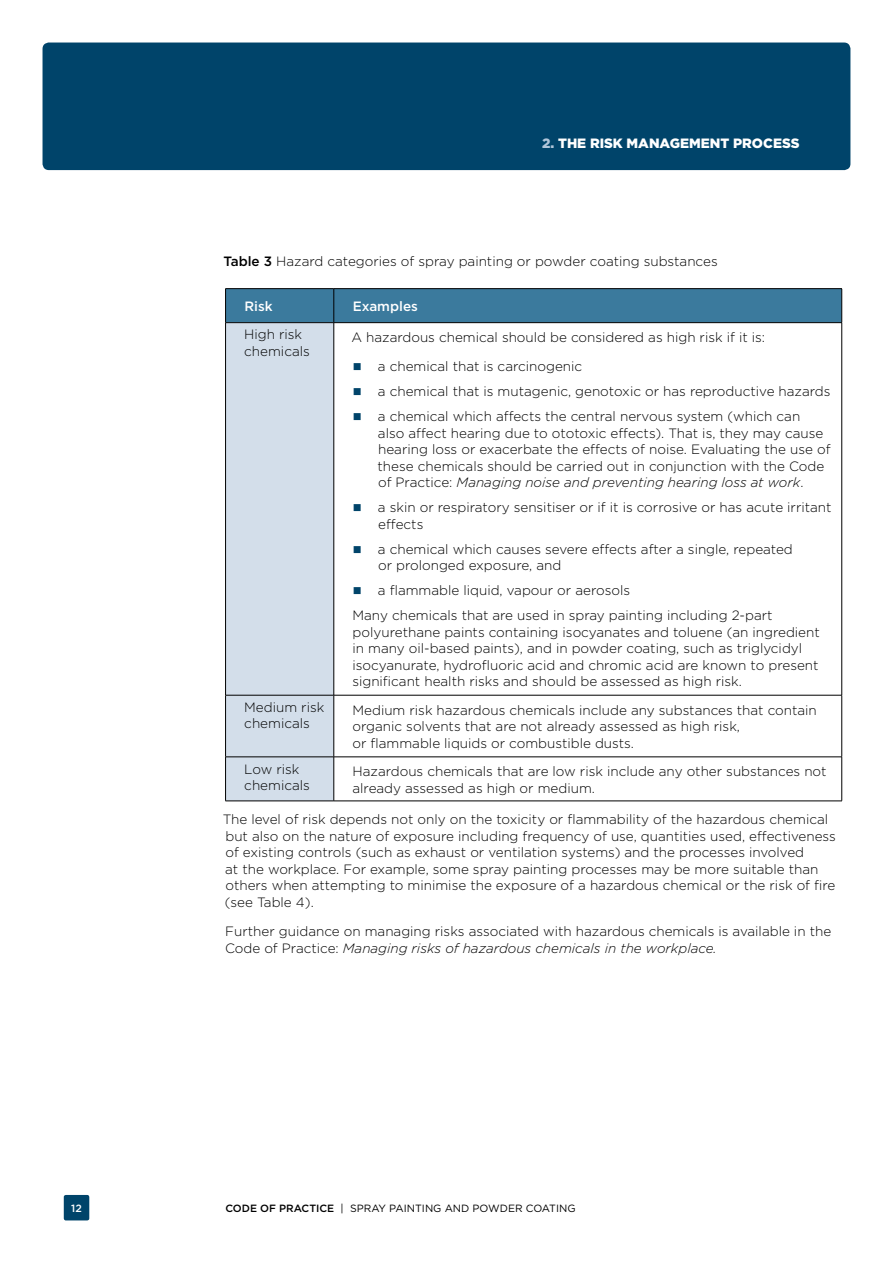
<style>
.page{position:relative;width:893px;height:1263px;background:#fff}
.page>*{position:absolute;margin:0;border:0;box-sizing:border-box;transform-origin:0 0}
.t1{font:300 13.5px/16.5px "Gotham";color:#000}
.t2{font:900 13.5px "Gotham";color:#fff}
.t3{font:500 13.5px "Gotham";color:#fff}
.t4{font:10.5px "Gotham";color:#000}
.t5{font:500 10.5px "Gotham";color:#fff}
.s1{color:#b1c6da}
.s2{font-weight:500}
.s3{font-style:italic}
</style>
<div class="page">
<div style="left:43px;top:43px;width:807px;height:127px;background:#00446a;border-radius:6px"></div>
<div style="left:64px;top:1195px;width:25px;height:25px;background:#00446a;border-radius:2px"></div>
<div style="left:226px;top:289px;width:615px;height:33px;background:#3b7a9d"></div>
<svg style="left:226px;top:323px;width:108px;height:478px;fill:#d3deea"></svg>
<hr style="left:225px;top:288px;width:109px;height:1px;background:#000">
<hr style="left:225px;top:289px;width:1px;height:33px;background:#000">
<hr style="left:334px;top:288px;width:508px;height:1px;background:#000">
<hr style="left:334px;top:289px;width:1px;height:33px;background:#000">
<hr style="left:841px;top:289px;width:1px;height:33px;background:#000">
<hr style="left:225px;top:322px;width:109px;height:1px;background:#000">
<hr style="left:334px;top:322px;width:508px;height:1px;background:#000">
<hr style="left:225px;top:323px;width:1px;height:372px;background:#000">
<hr style="left:334px;top:323px;width:1px;height:372px;background:#000">
<hr style="left:841px;top:323px;width:1px;height:372px;background:#000">
<hr style="left:225px;top:695px;width:109px;height:1px;background:#000">
<hr style="left:225px;top:695px;width:1px;height:62px;background:#000">
<hr style="left:334px;top:695px;width:508px;height:1px;background:#000">
<hr style="left:334px;top:695px;width:1px;height:62px;background:#000">
<hr style="left:841px;top:695px;width:1px;height:62px;background:#000">
<hr style="left:225px;top:757px;width:109px;height:1px;background:#000">
<hr style="left:225px;top:757px;width:1px;height:44px;background:#000">
<hr style="left:334px;top:757px;width:508px;height:1px;background:#000">
<hr style="left:334px;top:757px;width:1px;height:44px;background:#000">
<hr style="left:841px;top:757px;width:1px;height:44px;background:#000">
<hr style="left:225px;top:801px;width:109px;height:1px;background:#000">
<hr style="left:334px;top:801px;width:508px;height:1px;background:#000">
<p class="t2" style="left:542px;top:137px;width:259px"><span class="s1">2.</span> THE RISK MANAGEMENT PROCESS</p>
<p class="t1" style="left:224px;top:254px;width:496px"><span class="s2">Table 3</span> Hazard categories of spray painting or powder coating substances</p>
<p class="t3" style="left:244px;top:300px;width:30px">Risk</p>
<p class="t3" style="left:353px;top:300px;width:67px">Examples</p>
<p class="t1" style="left:244px;top:327px;width:67px">High risk chemicals</p>
<p class="t1" style="left:378px;top:323px;width:389px;line-height:29.2px;text-indent:-27px">A hazardous chemical should be considered as high risk if it is: a chemical that is carcinogenic</p>
<p class="t1" style="left:378px;top:380px;width:454px;line-height:25px">a chemical that is mutagenic, genotoxic or has reproductive hazards a chemical which affects the central nervous system (which can</p>
<p class="t1" style="left:378px;top:426px;width:455px">also affect hearing due to ototoxic effects). That is, they may cause hearing loss or exacerbate the effects of noise. Evaluating the use of these chemicals should be carried out in conjunction with the Code of Practice: <span class="s3">Managing noise and preventing hearing loss at work</span>.</p>
<p class="t1" style="left:378px;top:500px;width:455px">a skin or respiratory sensitiser or if it is corrosive or has acute irritant effects</p>
<p class="t1" style="left:378px;top:542px;width:416px">a chemical which causes severe effects after a single, repeated or prolonged exposure, and</p>
<p class="t1" style="left:352px;top:579px;width:422px;line-height:25px;text-indent:26px">a flammable liquid, vapour or aerosols<br>Many chemicals that are used in spray painting including 2-part</p>
<p class="t1" style="left:352px;top:625px;width:469px">polyurethane paints containing isocyanates and toluene (an ingredient in many oil-based paints), and in powder coating, such as triglycidyl isocyanurate, hydrofluoric acid and chromic acid are known to present significant health risks and should be assessed as high risk.</p>
<p class="t1" style="left:244px;top:700px;width:82px">Medium risk chemicals</p>
<p class="t1" style="left:352px;top:703px;width:466px">Medium risk hazardous chemicals include any substances that contain organic solvents that are not already assessed as high risk,<br>or flammable liquids or combustible dusts.</p>
<p class="t1" style="left:244px;top:761px;width:67px">Low risk chemicals</p>
<p class="t1" style="left:352px;top:764px;width:476px">Hazardous chemicals that are low risk include any other substances not already assessed as high or medium.</p>
<p class="t1" style="left:223px;top:812px;width:615px">The level of risk depends not only on the toxicity or flammability of the hazardous chemical but also on the nature of exposure including frequency of use, quantities used, effectiveness of existing controls (such as exhaust or ventilation systems) and the processes involved<br>at the workplace. For example, some spray painting processes may be more suitable than others when attempting to minimise the exposure of a hazardous chemical or the risk of fire (see Table 4).</p>
<p class="t1" style="left:225px;top:924px;width:608px">Further guidance on managing risks associated with hazardous chemicals is available in the<br>Code of Practice: <span class="s3">Managing risks of hazardous chemicals in the workplace.</span></p>
<p class="t5" style="left:71px;top:1204px;width:12px">12</p>
<p class="t4" style="left:225px;top:1204px;width:352px"><span class="s2">CODE OF PRACTICE</span> | SPRAY PAINTING AND POWDER COATING</p>
</div>
